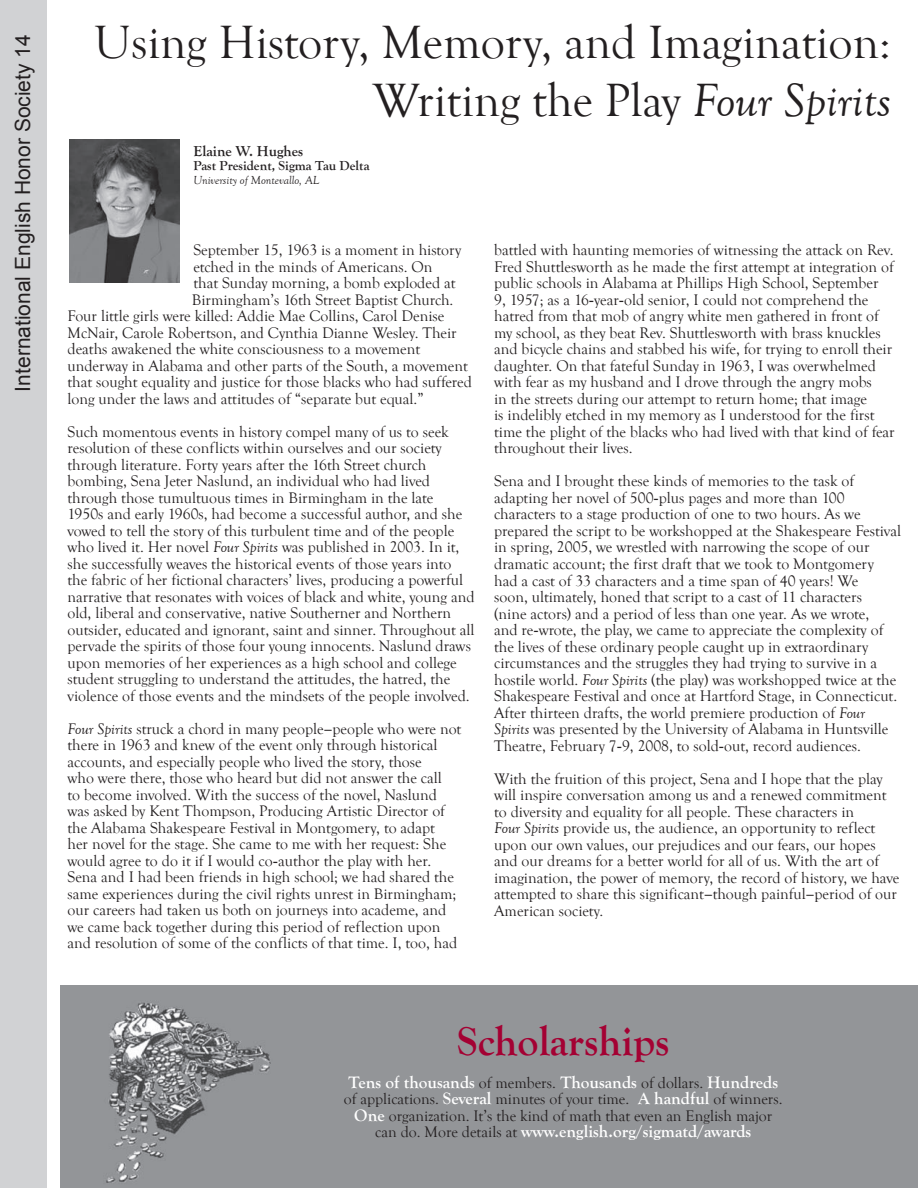
<style>
.page{position:relative;width:918px;height:1188px;background:#fff}
.page>*{position:absolute;margin:0;border:0;box-sizing:border-box;transform-origin:0 0}
.t1{font:48px/57.6px "Goudy Old Style T";color:#231f20;text-align:right}
.t2{font:700 42px "Goudy Old Style T";color:#a40133}
.t3{font:21px "Arial";color:#231f20}
.t4{font:700 17.25px "Goudy Old Style T";color:#fff}
.t5{font:15.75px/16.5px "Goudy Old Style T";color:#231f20}
.t6{font:700 15px "Goudy Old Style T";color:#231f20}
.t7{font:700 13.5px "Goudy Old Style T";color:#231f20}
.t8{font:italic 12px "Goudy Old Style T";color:#231f20}
.s1{font-style:italic}
.s2{font-family:"Times New Roman"}
.s3{font-weight:400;font-size:15.75px;color:#231f20}
.s4{font-weight:700;font-size:17.25px;color:#fff}
</style>
<div class="page">
<div style="left:0;top:0;width:47px;height:1188px;background:#d1d2d4"></div>
<div style="left:61px;top:986px;width:857px;height:202px;background:#939598"></div>
<img style="left:70px;top:140px;width:109px;height:142px">
<img style="left:106px;top:1002px;width:165px;height:181px">
<h3 class="t3" style="left:9px;top:392px;width:359px;rotate:-90deg">International English Honor Society 14</h3>
<h1 class="t1" style="left:94px;top:15px;width:798px">Using History, Memory, and Imagination:<br>Writing the Play <span class="s1">Four Spirits</span></h1>
<p class="t6" style="left:194px;top:142px;width:111px">Elaine W. Hughes</p>
<p class="t7" style="left:194px;top:158px;width:177px">Past President, Sigma Tau Delta</p>
<p class="t8" style="left:194px;top:174px;width:127px">University of Montevallo, AL</p>
<p class="t5" style="left:193px;top:242px;width:270px">September 15, 1963 is a moment in history</p>
<p class="t5" style="left:193px;top:259px;width:241px">etched in the minds of Americans. On</p>
<p class="t5" style="left:193px;top:275px;width:264px">that Sunday morning, a bomb exploded at</p>
<p class="t5" style="left:192px;top:292px;width:263px">Birmingham’s 16th Street Baptist Church.</p>
<p class="t5" style="left:68px;top:308px;width:378px">Four little girls were killed: Addie Mae Collins, Carol Denise</p>
<p class="t5" style="left:68px;top:325px;width:391px">McNair, Carole Robertson, and Cynthia Dianne Wesley. Their</p>
<p class="t5" style="left:68px;top:341px;width:354px">deaths awakened the white consciousness to a movement</p>
<p class="t5" style="left:68px;top:358px;width:402px">underway in Alabama and other parts of the South, a movement</p>
<p class="t5" style="left:68px;top:374px;width:406px">that sought equality and justice for those blacks who had suffered</p>
<p class="t5" style="left:68px;top:391px;width:358px">long under the laws and attitudes of “separate but equal.”</p>
<p class="t5" style="left:68px;top:424px;width:409px">Such momentous events in history compel many of us to seek resolution of these conflicts within ourselves and our society through literature. Forty years after the 16th Street church bombing, Sena Jeter Naslund, an individual who had lived through those tumultuous times in Birmingham in the late<br>1950s and early 1960s, had become a successful author, and she vowed to tell the story of this turbulent time and of the people who lived it. Her novel <span class="s1">Four Spirits</span> was published in 2003. In it, she successfully weaves the historical events of those years into the fabric of her fictional characters’ lives, producing a powerful narrative that resonates with voices of black and white, young and old, liberal and conservative, native Southerner and Northern outsider, educated and ignorant, saint and sinner. Throughout all pervade the spirits of those four young innocents. Naslund draws upon memories of her experiences as a high school and college student struggling to understand the attitudes, the hatred, the violence of those events and the mindsets of the people involved.</p>
<p class="t5" style="left:68px;top:721px;width:395px"><span class="s1">Four Spirits</span> struck a chord in many people people who were not there in 1963 and knew of the event only through historical accounts, and especially people who lived the story, those<br>who were there, those who heard but did not answer the call<br>to become involved. With the success of the novel, Naslund was asked by Kent Thompson, Producing Artistic Director of the Alabama Shakespeare Festival in Montgomery, to adapt<br>her novel for the stage. She came to me with her request: She would agree to do it if I would co<span class="s2">-</span>author the play with her.<br>Sena and I had been friends in high school; we had shared the same experiences during the civil rights unrest in Birmingham; our careers had taken us both on journeys into academe, and we came back together during this period of reflection upon and resolution of some of the conflicts of that time. I, too, had</p>
<p class="t5" style="left:494px;top:242px;width:402px">battled with haunting memories of witnessing the attack on Rev.<br>Fred Shuttlesworth as he made the first attempt at integration of public schools in Alabama at Phillips High School, September<br>9, 1957; as a 16<span class="s2">-</span>year<span class="s2">-</span>old senior, I could not comprehend the hatred from that mob of angry white men gathered in front of my school, as they beat Rev. Shuttlesworth with brass knuckles and bicycle chains and stabbed his wife, for trying to enroll their daughter. On that fateful Sunday in 1963, I was overwhelmed with fear as my husband and I drove through the angry mobs<br>in the streets during our attempt to return home; that image<br>is indelibly etched in my memory as I understood for the first time the plight of the blacks who had lived with that kind of fear throughout their lives.</p>
<p class="t5" style="left:494px;top:473px;width:409px">Sena and I brought these kinds of memories to the task of adapting her novel of 500<span class="s2">-</span>plus pages and more than 100 characters to a stage production of one to two hours. As we prepared the script to be workshopped at the Shakespeare Festival in spring, 2005, we wrestled with narrowing the scope of our dramatic account; the first draft that we took to Montgomery<br>had a cast of 33 characters and a time span of 40 years! We<br>soon, ultimately, honed that script to a cast of 11 characters<br>(nine actors) and a period of less than one year. As we wrote,<br>and re<span class="s2">-</span>wrote, the play, we came to appreciate the complexity of the lives of these ordinary people caught up in extraordinary circumstances and the struggles they had trying to survive in a hostile world. <span class="s1">Four Spirits</span> (the play) was workshopped twice at the Shakespeare Festival and once at Hartford Stage, in Connecticut.<br>After thirteen drafts, the world premiere production of <span class="s1">Four Spirits</span> was presented by the University of Alabama in Huntsville Theatre, February 7<span class="s2">-</span>9, 2008, to sold<span class="s2">-</span>out, record audiences.</p>
<p class="t5" style="left:494px;top:770px;width:407px">With the fruition of this project, Sena and I hope that the play will inspire conversation among us and a renewed commitment to diversity and equality for all people. These characters in<br><span class="s1">Four Spirits</span> provide us, the audience, an opportunity to reflect upon our own values, our prejudices and our fears, our hopes and our dreams for a better world for all of us. With the art of imagination, the power of memory, the record of history, we have attempted to share this significant though painful period of our American society.</p>
<h2 class="t2" style="left:457px;top:1017px;width:214px">Scholarships</h2>
<p class="t4" style="left:349px;top:1072px;width:431px">Tens of thousands <span class="s3">of members.</span> Thousands <span class="s3">of dollars.</span> Hundreds</p>
<p class="t5" style="left:344px;top:1091px;width:440px;text-align:center">of applications. <span class="s4">Several</span> minutes of your time. <span class="s4">A handful</span> of winners.<br><span class="s4">One</span> organization. It’s the kind of math that even an English major</p>
<p class="t4" style="left:375px;top:1122px;width:378px"><span class="s3">can do. More details at</span> www.english.org/sigmatd/awards</p>
</div>
